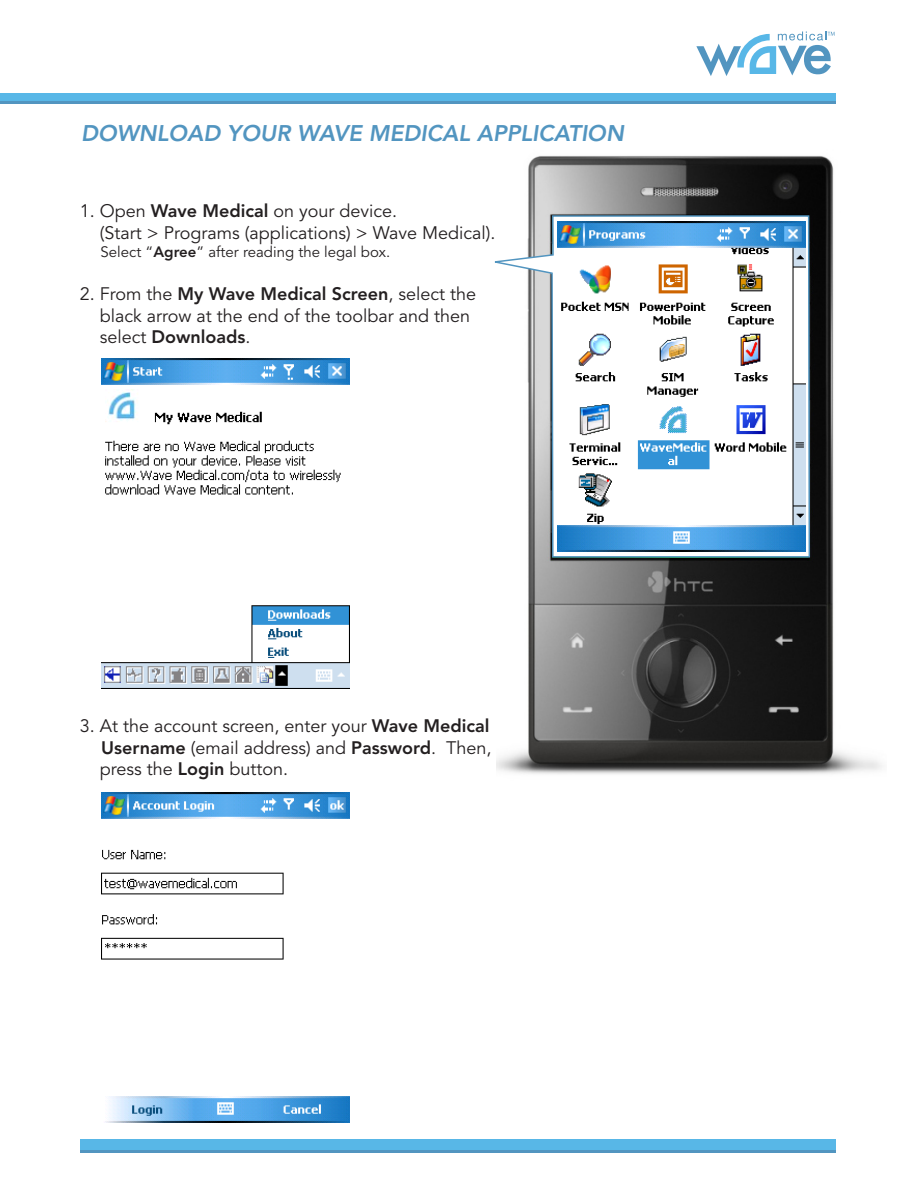
<style>
.page{position:relative;width:918px;height:1188px;background:#fff}
.page>*{position:absolute;margin:0;border:0;box-sizing:border-box;transform-origin:0 0}
.t1{font:italic 800 22.5px "Avenir LT Std";color:#5295c0}
.t2{font:18px "Avenir LT Std";color:#231f20}
.t3{font:800 18px "Avenir LT Std";color:#231f20}
.t4{font:15px "Avenir LT Std";color:#231f20}
.s1{font-weight:800}
.s2{font-weight:400}
</style>
<div class="page">
<svg style="left:696px;top:32px;width:139px;height:44px"></svg>
<div style="left:0;top:96px;width:836px;height:8px;background:#5295c0"></div>
<div style="left:0;top:94px;width:836px;height:7px;background:#58b7e7"></div>
<div style="left:80px;top:1144px;width:756px;height:9px;background:#5295c0"></div>
<div style="left:80px;top:1140px;width:756px;height:10px;background:#58b7e7"></div>
<img style="left:497px;top:156px;width:385px;height:618px">
<svg style="left:494px;top:215px;width:317px;height:343px"></svg>
<img style="left:558px;top:221px;width:248px;height:331px">
<img style="left:102px;top:358px;width:248px;height:331px">
<img style="left:102px;top:792px;width:248px;height:331px">
<p class="t1" style="left:81px;top:120px;width:544px">DOWNLOAD YOUR WAVE MEDICAL APPLICATION</p>
<p class="t2" style="left:80px;top:201px;width:319px">1. Open <span class="s1">Wave Medical</span> on your device.</p>
<p class="t2" style="left:100px;top:222px;width:397px">(Start &gt; Programs (applications) &gt; Wave Medical).</p>
<p class="t4" style="left:101px;top:243px;width:291px">Select “<span class="s1">Agree</span>” after reading the legal box.</p>
<p class="t2" style="left:80px;top:283px;width:398px">2. From the <span class="s1">My Wave Medical Screen</span>, select the</p>
<p class="t2" style="left:100px;top:305px;width:372px">black arrow at the end of the toolbar and then</p>
<p class="t3" style="left:100px;top:326px;width:152px"><span class="s2">select</span> Downloads<span class="s2">.</span></p>
<p class="t2" style="left:80px;top:715px;width:411px">3. At the account screen, enter your <span class="s1">Wave Medical</span></p>
<p class="t2" style="left:101px;top:737px;width:392px"><span class="s1">Username</span> (email address) and <span class="s1">Password</span>. Then,</p>
<p class="t2" style="left:100px;top:759px;width:190px">press the <span class="s1">Login</span> button.</p>
</div>
